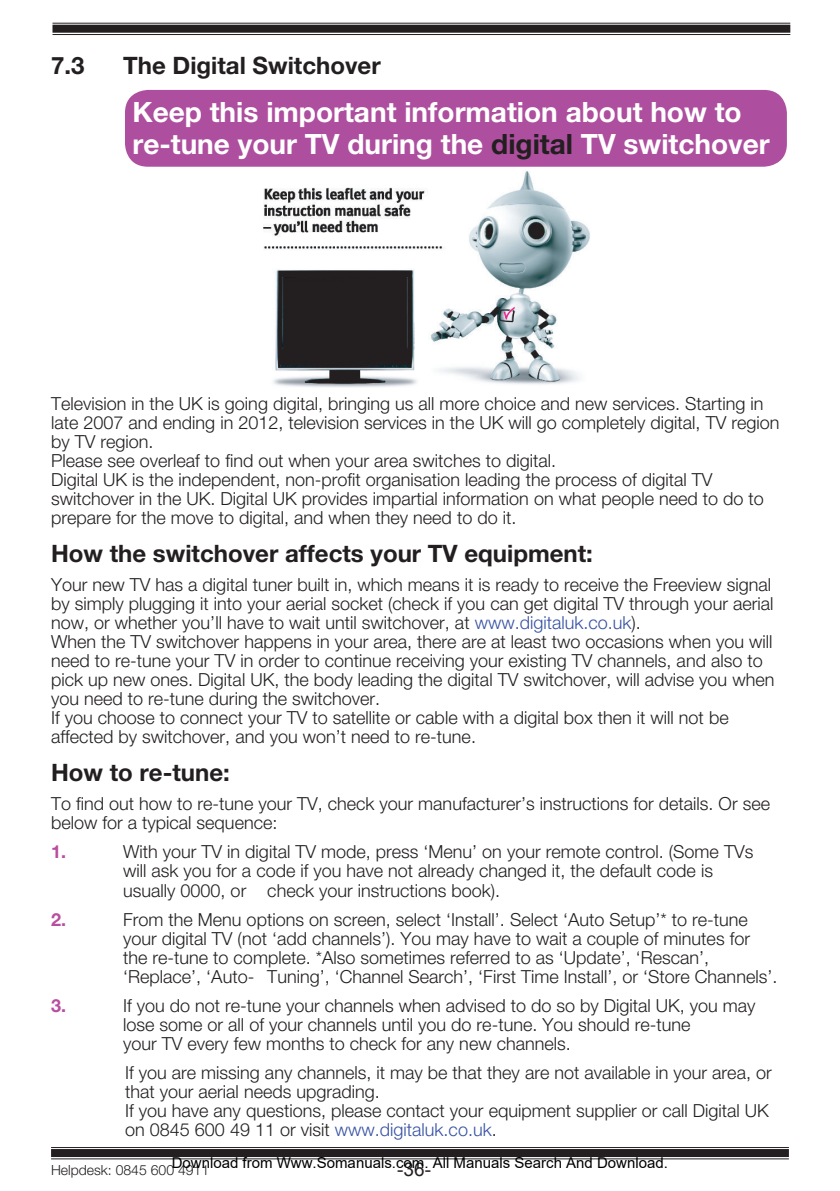
<style>
.page{position:relative;width:840px;height:1191px;background:#fff}
.page>*{position:absolute;margin:0;border:0;box-sizing:border-box;transform-origin:0 0}
.t1{font:700 28px/32px "Helvetica Neue";color:#fff}
.t2{font:700 24px "Helvetica Neue";color:#231f20}
.t3{font:19px "Arial";color:#231f20}
.t4{font:300 18px/19px "Helvetica Neue";color:#231f20}
.t5{font:700 18px "Helvetica Neue";color:#b84e9e}
.t6{font:15px "Arial";color:#000}
.t7{font:300 14px "Helvetica Neue";color:#231f20}
.s1{color:#231f20}
.s2{color:#3752a3}
</style>
<div class="page">
<div style="left:52px;top:25px;width:737px;height:8px;background:#231f20"></div>
<hr style="left:52px;top:34px;width:737px;height:1px;background:#231f20">
<hr style="left:52px;top:23px;width:737px;height:1px;background:#231f20">
<div style="left:51px;top:1149px;width:737px;height:8px;background:#231f20"></div>
<hr style="left:51px;top:1158px;width:737px;height:1px;background:#231f20">
<hr style="left:51px;top:1147px;width:737px;height:1px;background:#231f20">
<div style="left:124px;top:89px;width:663px;height:79px;background:#ad4e9e;border-radius:24px"></div>
<div style="left:123px;top:88px;width:665px;height:81px;border:2px solid #fff;border-radius:24px"></div>
<img style="left:263px;top:171px;width:327px;height:216px">
<h2 class="t2" style="left:51px;top:51px;width:35px">7.3</h2>
<h2 class="t2" style="left:123px;top:51px;width:259px">The Digital Switchover</h2>
<h1 class="t1" style="left:132px;top:95px;width:638px">Keep this important information about how to re-tune your TV during the <span class="s1">digital</span> TV switchover</h1>
<p class="t4" style="left:51px;top:394px;width:729px">Television in the UK is going digital, bringing us all more choice and new services. Starting in late 2007 and ending in 2012, television services in the UK will go completely digital, TV region by TV region.<br>Please see overleaf to find out when your area switches to digital.<br>Digital UK is the independent, non-profit organisation leading the process of digital TV switchover in the UK. Digital UK provides impartial information on what people need to do to prepare for the move to digital, and when they need to do it.</p>
<h2 class="t2" style="left:51px;top:539px;width:543px">How the switchover affects your TV equipment:</h2>
<p class="t4" style="left:51px;top:575px;width:724px">Your new TV has a digital tuner built in, which means it is ready to receive the Freeview signal by simply plugging it into your aerial socket (check if you can get digital TV through your aerial now, or whether you’ll have to wait until switchover, at <span class="s2">www.digitaluk.co.uk</span>).<br>When the TV switchover happens in your area, there are at least two occasions when you will need to re-tune your TV in order to continue receiving your existing TV channels, and also to pick up new ones. Digital UK, the body leading the digital TV switchover, will advise you when you need to re-tune during the switchover.<br>If you choose to connect your TV to satellite or cable with a digital box then it will not be affected by switchover, and you won’t need to re-tune.</p>
<h2 class="t2" style="left:51px;top:758px;width:180px">How to re-tune:</h2>
<p class="t4" style="left:51px;top:794px;width:720px">To find out how to re-tune your TV, check your manufacturer’s instructions for details. Or see below for a typical sequence:</p>
<p class="t5" style="left:51px;top:841px;width:17px">1.</p>
<p class="t4" style="left:123px;top:842px;width:631px">With your TV in digital TV mode, press ‘Menu’ on your remote control. (Some TVs will ask you for a code if you have not already changed it, the default code is usually 0000, or check your instructions book).</p>
<p class="t5" style="left:51px;top:908px;width:17px">2.</p>
<p class="t4" style="left:123px;top:909px;width:655px">From the Menu options on screen, select ‘Install’. Select ‘Auto Setup’* to re-tune your digital TV (not ‘add channels’). You may have to wait a couple of minutes for the re-tune to complete. *Also sometimes referred to as ‘Update’, ‘Rescan’, ‘Replace’, ‘Auto- Tuning’, ‘Channel Search’, ‘First Time Install’, or ‘Store Channels’.</p>
<p class="t5" style="left:51px;top:994px;width:17px">3.</p>
<p class="t4" style="left:123px;top:995px;width:633px">If you do not re-tune your channels when advised to do so by Digital UK, you may lose some or all of your channels until you do re-tune. You should re-tune<br>your TV every few months to check for any new channels.</p>
<p class="t4" style="left:125px;top:1062px;width:647px">If you are missing any channels, it may be that they are not available in your area, or that your aerial needs upgrading.<br>If you have any questions, please contact your equipment supplier or call Digital UK on 0845 600 49 11 or visit <span class="s2">www.digitaluk.co.uk</span>.</p>
<p class="t6" style="left:172px;top:1154px;width:497px">Download from Www.Somanuals.com. All Manuals Search And Download.</p>
<p class="t7" style="left:51px;top:1161px;width:159px">Helpdesk: 0845 600 4911</p>
<p class="t3" style="left:397px;top:1157px;width:35px">-36-</p>
</div>
